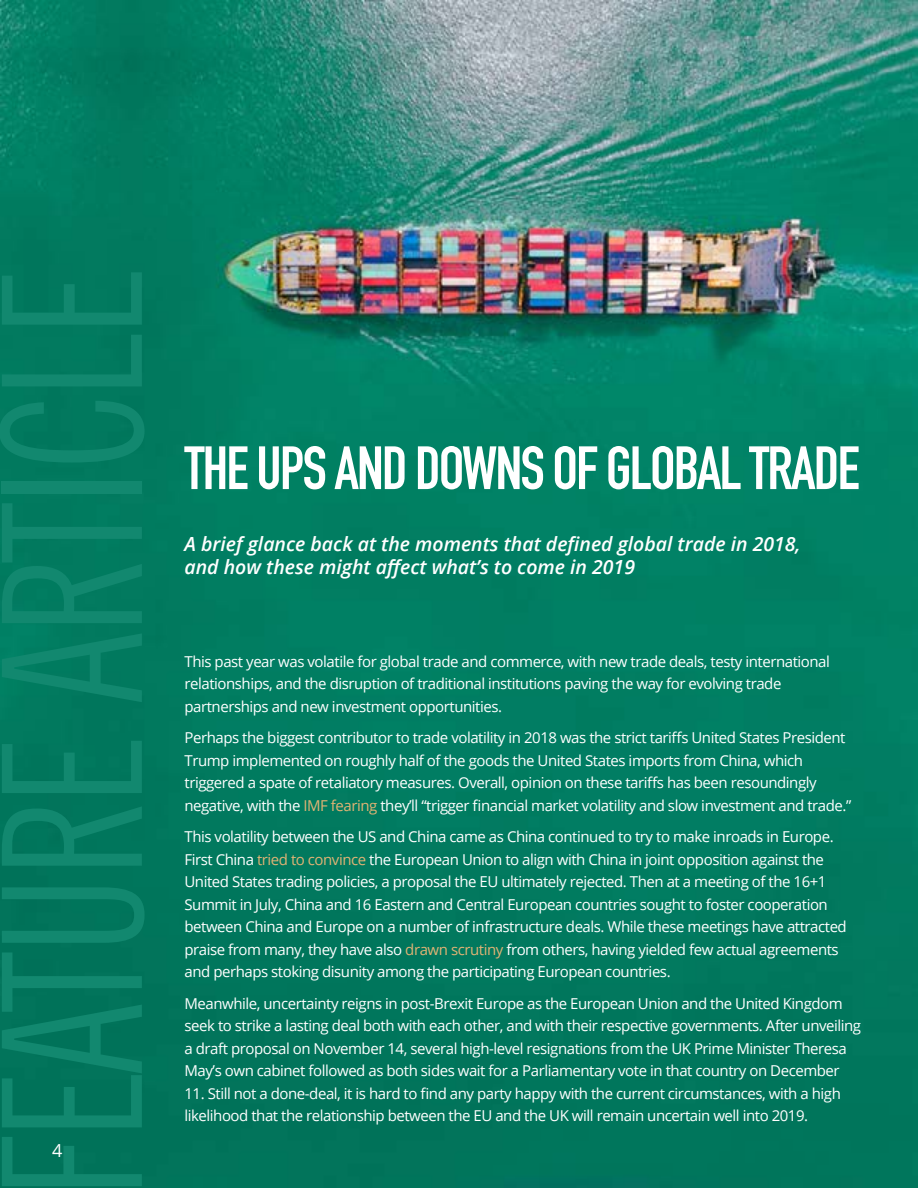
<style>
.page{position:relative;width:918px;height:1188px;background:#fff}
.page>*{position:absolute;margin:0;border:0;box-sizing:border-box;transform-origin:0 0}
.t1{font:60px "DIN Engschrift Alternate";letter-spacing:-.03em;color:#fff}
.t2{font:italic 600 19.5px/22.5px "Open Sans";color:#fff}
.t3{font:18px "Open Sans";color:#fff}
.t4{font:15px/22.5px "Open Sans";letter-spacing:-.03em;color:#fff}
.s1{color:#e1b374}
</style>
<div class="page">
<img style="left:0;top:0;width:918px;height:1188px">
<p class="t3" style="left:52px;top:1138px;width:12px">4</p>
<h1 class="t1" style="left:184px;top:433px;width:677px">THE UPS AND DOWNS OF GLOBAL TRADE</h1>
<h2 class="t2" style="left:184px;top:532px;width:618px">A brief glance back at the moments that defined global trade in 2018, and how these might affect what’s to come in 2019</h2>
<p class="t4" style="left:184px;top:650px;width:647px">This past year was volatile for global trade and commerce, with new trade deals, testy international relationships, and the disruption of traditional institutions paving the way for evolving trade partnerships and new investment opportunities.</p>
<p class="t4" style="left:184px;top:726px;width:668px">Perhaps the biggest contributor to trade volatility in 2018 was the strict tariffs United States President Trump implemented on roughly half of the goods the United States imports from China, which triggered a spate of retaliatory measures. Overall, opinion on these tariffs has been resoundingly negative, with the <span class="s1">IMF fearing</span> they’ll “trigger financial market volatility and slow investment and trade.”</p>
<p class="t4" style="left:184px;top:825px;width:664px">This volatility between the US and China came as China continued to try to make inroads in Europe.<br>First China <span class="s1">tried to convince</span> the European Union to align with China in joint opposition against the United States trading policies, a proposal the EU ultimately rejected. Then at a meeting of the 16+1<br>Summit in July, China and 16 Eastern and Central European countries sought to foster cooperation between China and Europe on a number of infrastructure deals. While these meetings have attracted praise from many, they have also <span class="s1">drawn scrutiny</span> from others, having yielded few actual agreements and perhaps stoking disunity among the participating European countries.</p>
<p class="t4" style="left:184px;top:992px;width:678px">Meanwhile, uncertainty reigns in post-Brexit Europe as the European Union and the United Kingdom seek to strike a lasting deal both with each other, and with their respective governments. After unveiling a draft proposal on November 14, several high-level resignations from the UK Prime Minister Theresa May’s own cabinet followed as both sides wait for a Parliamentary vote in that country on December</p>
<p class="t4" style="left:184px;top:1082px;width:658px">11. Still not a done-deal, it is hard to find any party happy with the current circumstances, with a high likelihood that the relationship between the EU and the UK will remain uncertain well into 2019.</p>
</div>
